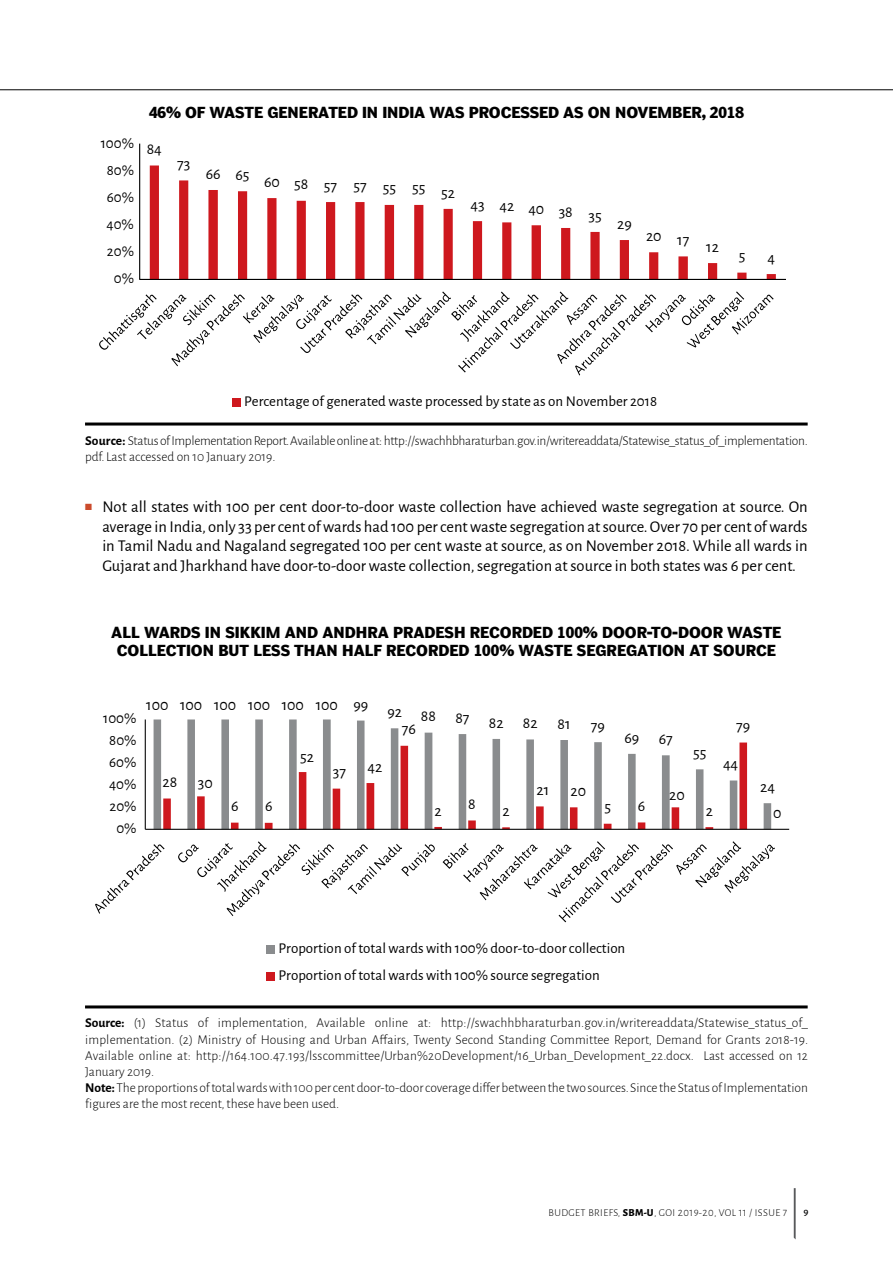
<style>
.page{position:relative;width:893px;height:1263px;background:#fff}
.page>*{position:absolute;margin:0;border:0;box-sizing:border-box;transform-origin:0 0}
.t1{font:16.5px/19.8px "Alegreya Sans";color:#000;text-align:justify}
.t2{font:15.9px "Alegreya Sans";color:#000}
.t3{font:15px/26.8px "Alegreya Sans";color:#000}
.t4{font:700 15px/18px "Poynter Agate One";color:#000;text-align:center}
.t5{font:300 13.5px/16.2px "Alegreya Sans";color:#000}
.t6{font:300 13.5px/16.2px "Alegreya Sans";letter-spacing:-.02em;color:#000}
.t7{font:300 10.5px "Alegreya Sans";letter-spacing:.04em;color:#000}
.t8{font:500 10.5px "Alegreya Sans";color:#000}
.s1{font-weight:700}
.s2{color:#cb4b2c}
.s3{font-weight:800}
</style>
<div class="page">
<hr style="left:0;top:89px;width:893px;height:1px;background:#000">
<svg style="left:794px;top:1188px;width:2px;height:51px"></svg>
<svg style="left:154px;top:719px;width:617px;height:110px"></svg>
<svg style="left:163px;top:742px;width:584px;height:87px"></svg>
<hr style="left:145px;top:719px;width:1px;height:110px;background:#000">
<hr style="left:145px;top:829px;width:644px;height:1px;background:#000">
<svg style="left:95px;top:844px;width:70px;height:70px"></svg>
<svg style="left:178px;top:841px;width:257px;height:75px"></svg>
<svg style="left:443px;top:841px;width:332px;height:81px"></svg>
<div style="left:267px;top:945px;width:8px;height:9px;background:#8a8c8e"></div>
<div style="left:267px;top:972px;width:8px;height:8px;background:#ce181e"></div>
<hr style="left:85px;top:1005px;width:723px;height:3px;background:#000">
<svg style="left:139px;top:143px;width:647px;height:137px"></svg>
<svg style="left:99px;top:291px;width:675px;height:85px"></svg>
<div style="left:233px;top:398px;width:8px;height:8px;background:#ce181e"></div>
<hr style="left:85px;top:422px;width:723px;height:3px;background:#000">
<p class="t3" style="left:101px;top:129px;width:35px">100%</p>
<p class="t3" style="left:107px;top:156px;width:29px">80%</p>
<p class="t3" style="left:107px;top:183px;width:29px">60%</p>
<p class="t3" style="left:107px;top:210px;width:29px">40%</p>
<p class="t3" style="left:107px;top:237px;width:29px">20%</p>
<p class="t3" style="left:114px;top:264px;width:22px">0%</p>
<p class="t4" style="left:149px;top:103px;width:596px">46% OF WASTE GENERATED IN INDIA WAS PROCESSED AS ON NOVEMBER, 2018</p>
<p class="t2" style="left:147px;top:138px;width:17px">84</p>
<p class="t2" style="left:177px;top:153px;width:15px">73</p>
<p class="t2" style="left:206px;top:175px;width:251px">66 65 60 58 57 57 55 55 52</p>
<p class="t2" style="left:471px;top:198px;width:133px">43 42 40 38 35</p>
<p class="t2" style="left:617px;top:213px;width:16px">29</p>
<p class="t2" style="left:646px;top:229px;width:74px">20 17 12</p>
<p class="t2" style="left:739px;top:245px;width:8px">5</p>
<p class="t2" style="left:768px;top:247px;width:9px">4</p>
<p class="t3" style="left:244px;top:387px;width:414px">Percentage of generated waste processed by state as on November 2018</p>
<p class="t6" style="left:85px;top:432px;width:724px"><span class="s1">Source:</span> Status of Implementation Report. Available online at: http://swachhbharaturban.gov.in/writereaddata/Statewise_status_of_implementation. pdf. Last accessed on 10 January 2019.</p>
<p class="t1" style="left:102px;top:496px;width:707px;text-indent:-17px"><span class="s2">■</span> Not all states with 100 per cent door-to-door waste collection have achieved waste segregation at source. On average in India, only 33 per cent of wards had 100 per cent waste segregation at source. Over 70 per cent of wards in Tamil Nadu and Nagaland segregated 100 per cent waste at source, as on November 2018. While all wards in Gujarat and Jharkhand have door-to-door waste collection, segregation at source in both states was 6 per cent.</p>
<p class="t4" style="left:111px;top:623px;width:672px">ALL WARDS IN SIKKIM AND ANDHRA PRADESH RECORDED 100% DOOR-TO-DOOR WASTE<br>COLLECTION BUT LESS THAN HALF RECORDED 100% WASTE SEGREGATION AT SOURCE</p>
<p class="t3" style="left:103px;top:704px;width:35px">100%</p>
<p class="t3" style="left:109px;top:726px;width:29px">80%</p>
<p class="t3" style="left:109px;top:748px;width:29px">60%</p>
<p class="t3" style="left:109px;top:770px;width:29px">40%</p>
<p class="t3" style="left:110px;top:792px;width:29px">20%</p>
<p class="t3" style="left:116px;top:814px;width:22px">0%</p>
<p class="t2" style="left:146px;top:694px;width:393px">100 100 100 100 100 100 99 92 88 87 82 82</p>
<p class="t2" style="left:402px;top:718px;width:16px">76</p>
<p class="t2" style="left:558px;top:713px;width:15px">81</p>
<p class="t2" style="left:591px;top:715px;width:16px">79</p>
<p class="t2" style="left:624px;top:727px;width:50px">69 67</p>
<p class="t2" style="left:163px;top:771px;width:16px">28</p>
<p class="t2" style="left:198px;top:772px;width:16px">30</p>
<p class="t2" style="left:231px;top:795px;width:9px">6</p>
<p class="t2" style="left:265px;top:795px;width:9px">6</p>
<p class="t2" style="left:300px;top:746px;width:15px">52</p>
<p class="t2" style="left:333px;top:761px;width:15px">37</p>
<p class="t2" style="left:367px;top:756px;width:16px">42</p>
<p class="t2" style="left:435px;top:800px;width:9px">2</p>
<p class="t2" style="left:468px;top:793px;width:9px">8</p>
<p class="t2" style="left:502px;top:800px;width:9px">2</p>
<p class="t2" style="left:537px;top:779px;width:14px">21</p>
<p class="t2" style="left:571px;top:780px;width:17px">20</p>
<p class="t2" style="left:604px;top:796px;width:8px">5</p>
<p class="t2" style="left:638px;top:795px;width:9px">6</p>
<p class="t2" style="left:669px;top:784px;width:17px">20</p>
<p class="t2" style="left:693px;top:742px;width:15px">55</p>
<p class="t2" style="left:706px;top:800px;width:9px">2</p>
<p class="t2" style="left:736px;top:715px;width:16px">79</p>
<p class="t2" style="left:723px;top:753px;width:17px">44</p>
<p class="t2" style="left:760px;top:776px;width:16px">24</p>
<p class="t2" style="left:773px;top:802px;width:10px">0</p>
<p class="t3" style="left:278px;top:934px;width:348px">Proportion of total wards with 100% door-to-door collection<br>Proportion of total wards with 100% source segregation</p>
<p class="t5" style="left:85px;top:1014px;width:724px"><span class="s1">Source:</span> (1) Status of implementation, Available online at: http://swachhbharaturban.gov.in/writereaddata/Statewise_status_of_ implementation. (2) Ministry of Housing and Urban Affairs, Twenty Second Standing Committee Report, Demand for Grants 2018-19.<br>Available online at: http://164.100.47.193/lsscommittee/Urban%20Development/16_Urban_Development_22.docx. Last accessed on 12<br>January 2019.<br><span class="s1">Note:</span> The proportions of total wards with 100 per cent door-to-door coverage differ between the two sources. Since the Status of Implementation figures are the most recent, these have been used.</p>
<p class="t7" style="left:549px;top:1206px;width:240px">BUDGET BRIEFS, <span class="s3">SBM-U</span>, GOI 2019-20, VOL 11 / ISSUE 7</p>
<p class="t8" style="left:803px;top:1205px;width:6px">9</p>
</div>
